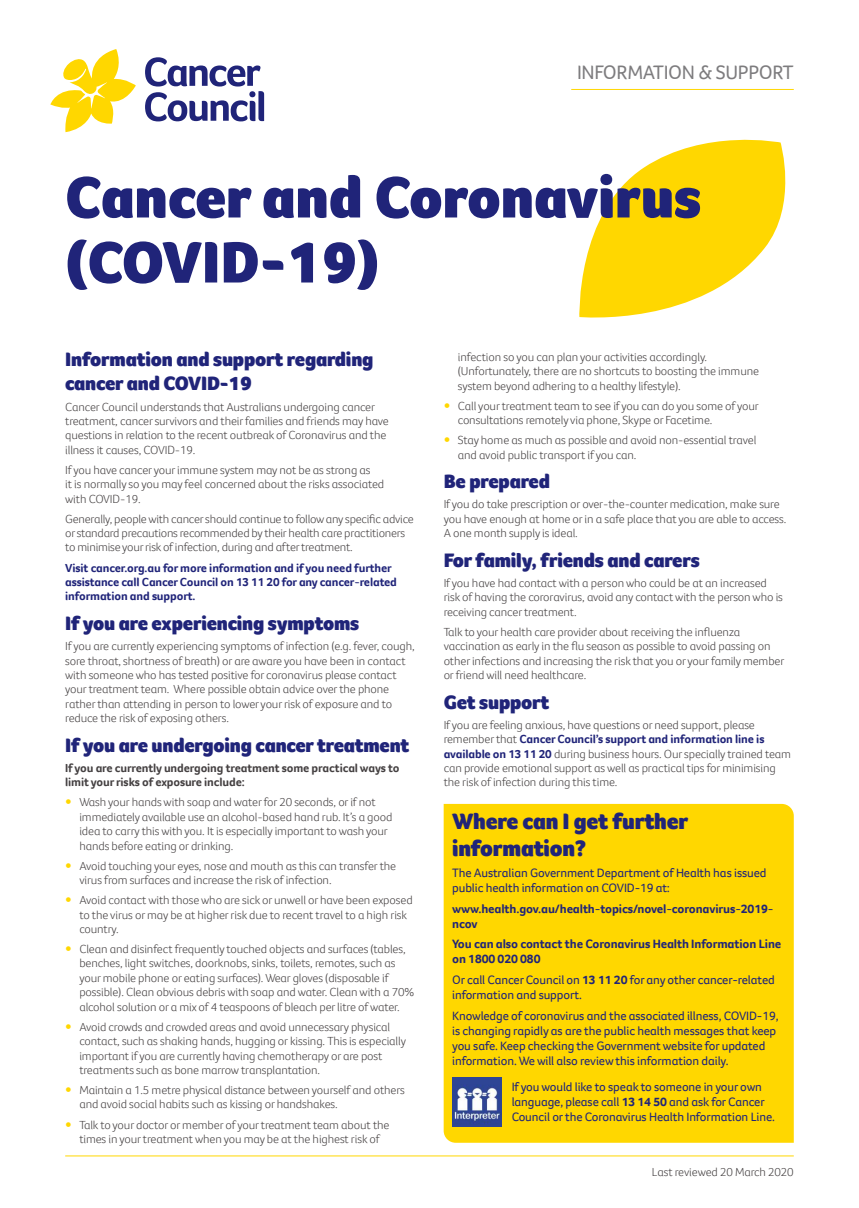
<style>
.page{position:relative;width:859px;height:1208px;background:#fff}
.page>*{position:absolute;margin:0;border:0;box-sizing:border-box;transform-origin:0 0}
.t1{font:900 60px/65px "Foco CC";color:#202479}
.t2{font:900 23px/27.6px "Foco CC";letter-spacing:-.01em;color:#202479}
.t3{font:900 20px/24px "Foco CC";letter-spacing:-.01em;color:#202479}
.t4{font:20px "Foco CC";letter-spacing:-.015em;color:#7d7c7e}
.t5{font:12.5px/15px "Foco CC";letter-spacing:-.01em;color:#202479}
.t6{font:700 12.5px/15px "Foco CC";letter-spacing:-.01em;color:#202479}
.t7{font:300 12px/14.4px "Foco CC";letter-spacing:-.01em;color:#444041}
.t8{font:700 12px/14.4px "Foco CC";letter-spacing:-.01em;color:#202479}
.t9{font:700 12px/14.4px "Foco CC";letter-spacing:-.01em;color:#444041}
.s1{font-weight:700;color:#202479}
.s2{font-weight:700}
</style>
<div class="page">
<svg style="left:579px;top:139px;width:207px;height:179px"></svg>
<svg style="left:50px;top:49px;width:86px;height:83px"></svg>
<svg style="left:145px;top:57px;width:119px;height:64px"></svg>
<div style="left:444px;top:804px;width:350px;height:338px;background:#ffd700"></div>
<hr style="left:65px;top:1155px;width:729px;height:1px;background:#ffd700">
<hr style="left:571px;top:89px;width:223px;height:1px;background:#ffd700">
<img style="left:452px;top:1077px;width:50px;height:49px">
<h3 class="t4" style="left:577px;top:59px;width:218px">INFORMATION &amp; SUPPORT</h3>
<h1 class="t1" style="left:65px;top:164px;width:637px">Cancer and Coronavirus (COVID-19)</h1>
<h3 class="t3" style="left:65px;top:347px;width:310px">Information and support regarding cancer and COVID-19</h3>
<p class="t7" style="left:65px;top:399px;width:325px">Cancer Council understands that Australians undergoing cancer treatment, cancer survivors and their families and friends may have questions in relation to the recent outbreak of Coronavirus and the illness it causes, COVID-19.</p>
<p class="t7" style="left:65px;top:462px;width:321px">If you have cancer your immune system may not be as strong as<br>it is normally so you may feel concerned about the risks associated with COVID-19.</p>
<p class="t7" style="left:65px;top:511px;width:350px">Generally, people with cancer should continue to follow any specific advice or standard precautions recommended by their health care practitioners to minimise your risk of infection, during and after treatment.</p>
<p class="t8" style="left:65px;top:560px;width:333px">Visit cancer.org.au for more information and if you need further assistance call Cancer Council on 13 11 20 for any cancer-related information and support.</p>
<h3 class="t3" style="left:65px;top:611px;width:296px">If you are experiencing symptoms</h3>
<p class="t7" style="left:65px;top:639px;width:351px">If you are currently experiencing symptoms of infection (e.g. fever, cough, sore throat, shortness of breath) or are aware you have been in contact with someone who has tested positive for coronavirus please contact your treatment team. Where possible obtain advice over the phone rather than attending in person to lower your risk of exposure and to reduce the risk of exposing others.</p>
<h3 class="t3" style="left:65px;top:733px;width:346px">If you are undergoing cancer treatment</h3>
<p class="t9" style="left:65px;top:760px;width:336px">If you are currently undergoing treatment some practical ways to limit your risks of exposure include:</p>
<p class="t7" style="left:79px;top:795px;width:315px">Wash your hands with soap and water for 20 seconds, or if not immediately available use an alcohol-based hand rub. It’s a good idea to carry this with you. It is especially important to wash your hands before eating or drinking.</p>
<p class="t7" style="left:79px;top:858px;width:318px">Avoid touching your eyes, nose and mouth as this can transfer the virus from surfaces and increase the risk of infection.</p>
<p class="t7" style="left:79px;top:892px;width:335px">Avoid contact with those who are sick or unwell or have been exposed to the virus or may be at higher risk due to recent travel to a high risk country.</p>
<p class="t7" style="left:79px;top:941px;width:336px">Clean and disinfect frequently touched objects and surfaces (tables, benches, light switches, doorknobs, sinks, toilets, remotes, such as your mobile phone or eating surfaces). Wear gloves (disposable if possible). Clean obvious debris with soap and water. Clean with a 70% alcohol solution or a mix of 4 teaspoons of bleach per litre of water.</p>
<p class="t7" style="left:79px;top:1019px;width:328px">Avoid crowds and crowded areas and avoid unnecessary physical contact, such as shaking hands, hugging or kissing. This is especially important if you are currently having chemotherapy or are post treatments such as bone marrow transplantation.</p>
<p class="t7" style="left:79px;top:1082px;width:327px">Maintain a 1.5 metre physical distance between yourself and others and avoid social habits such as kissing or handshakes.</p>
<p class="t7" style="left:79px;top:1117px;width:312px">Talk to your doctor or member of your treatment team about the times in your treatment when you may be at the highest risk of</p>
<p class="t7" style="left:458px;top:349px;width:303px">infection so you can plan your activities accordingly. (Unfortunately, there are no shortcuts to boosting the immune system beyond adhering to a healthy lifestyle).</p>
<p class="t7" style="left:458px;top:398px;width:303px">Call your treatment team to see if you can do you some of your consultations remotely via phone, Skype or Facetime.</p>
<p class="t7" style="left:458px;top:433px;width:300px">Stay home as much as possible and avoid non-essential travel and avoid public transport if you can.</p>
<h3 class="t3" style="left:444px;top:469px;width:108px">Be prepared</h3>
<p class="t7" style="left:444px;top:497px;width:344px">If you do take prescription or over-the-counter medication, make sure you have enough at home or in a safe place that you are able to access.<br>A one month supply is ideal.</p>
<h3 class="t3" style="left:444px;top:548px;width:258px">For family, friends and carers</h3>
<p class="t7" style="left:444px;top:575px;width:341px">If you have had contact with a person who could be at an increased risk of having the cororavirus, avoid any contact with the person who is receiving cancer treatment.</p>
<p class="t7" style="left:444px;top:624px;width:342px">Talk to your health care provider about receiving the influenza vaccination as early in the flu season as possible to avoid passing on other infections and increasing the risk that you or your family member or friend will need healthcare.</p>
<h3 class="t3" style="left:444px;top:689px;width:107px">Get support</h3>
<p class="t7" style="left:444px;top:717px;width:349px">If you are feeling anxious, have questions or need support, please remember that <span class="s1">Cancer Council’s support and information line is available on 13 11 20</span> during business hours. Our specially trained team can provide emotional support as well as practical tips for minimising the risk of infection during this time.</p>
<h2 class="t2" style="left:452px;top:807px;width:238px">Where can I get further information?</h2>
<p class="t5" style="left:452px;top:865px;width:316px">The Australian Government Department of Health has issued public health information on COVID-19 at:</p>
<p class="t6" style="left:452px;top:901px;width:323px">www.health.gov.au/health-topics/novel-coronavirus-2019- ncov</p>
<p class="t6" style="left:452px;top:936px;width:331px">You can also contact the Coronavirus Health Information Line on 1800 020 080</p>
<p class="t5" style="left:452px;top:972px;width:324px">Or call Cancer Council on <span class="s2">13 11 20</span> for any other cancer-related information and support.</p>
<p class="t5" style="left:452px;top:1008px;width:328px">Knowledge of coronavirus and the associated illness, COVID-19, is changing rapidly as are the public health messages that keep you safe. Keep checking the Government website for updated information. We will also review this information daily.</p>
<p class="t5" style="left:512px;top:1079px;width:265px">If you would like to speak to someone in your own language, please call <span class="s2">13 14 50</span> and ask for Cancer<br>Council or the Coronavirus Health Information Line.</p>
<p class="t7" style="left:652px;top:1165px;width:143px">Last reviewed 20 March 2020</p>
</div>
